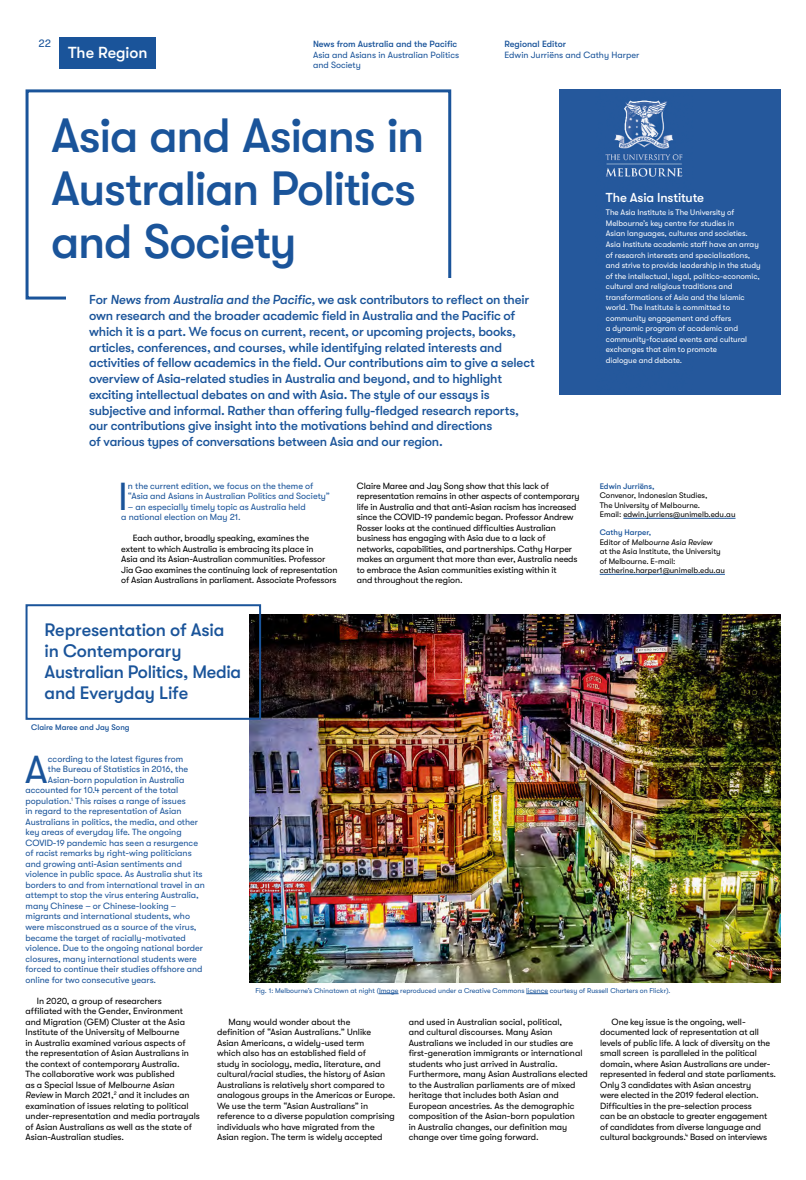
<style>
.page{position:relative;width:806px;height:1180px;background:#fff}
.page>*{position:absolute;margin:0;border:0;box-sizing:border-box;transform-origin:0 0}
.t1{font:500 48px/52.5px "GT Walsheim Pro";letter-spacing:-.03em;color:#1a549a}
.t2{font:39px "GT Walsheim Pro";color:#1a549a}
.t3{font:500 18px/21px "GT Walsheim Pro";letter-spacing:-.01em;color:#1a549a}
.t4{font:500 16px "GT Walsheim Pro";color:#fff}
.t5{font:500 13px/15.8px "GT Walsheim Pro";letter-spacing:-.015em;color:#1a549a}
.t6{font:500 13px "GT Walsheim Pro";letter-spacing:-.01em;color:#fff}
.t7{font:11px "GT Walsheim Pro";color:#1a549a}
.t8{font:9px/10.5px "GT Walsheim Pro";letter-spacing:-.01em;color:#000}
.t9{font:9px/10.5px "GT Walsheim Pro";color:#1a549a}
.t10{font:500 9px "GT Walsheim Pro";color:#1a549a}
.t11{font:8px/10.5px "GT Walsheim Pro";color:#fff}
.t12{font:8px/9.5px "GT Walsheim Pro";color:#000}
.t13{font:500 8px "GT Walsheim Pro";color:#1a549a}
.t14{font:7px "GT Walsheim Pro";color:#1a549a}
.s1{font-style:italic}
.s2{font-weight:500;color:#1a549a}
</style>
<div class="page">
<div style="left:26px;top:89px;width:425px;height:210px;border:3px solid #1a549a"></div>
<div style="left:66px;top:278px;width:492px;height:189px;background:#fff"></div>
<div style="left:60px;top:37px;width:96px;height:31px;background:#1a549a"></div>
<div style="left:559px;top:89px;width:221px;height:305px;background:#25589c"></div>
<hr style="left:623px;top:518px;width:112px;height:1px;background:#1a549a">
<hr style="left:599px;top:574px;width:125px;height:1px;background:#1a549a">
<svg style="left:379px;top:993px;width:19px;height:1px"></svg>
<svg style="left:526px;top:993px;width:22px;height:1px"></svg>
<img style="left:249px;top:614px;width:531px;height:368px">
<div style="left:26px;top:604px;width:235px;height:115px;border:2px solid #1a549a"></div>
<p class="t7" style="left:39px;top:37px;width:14px">22</p>
<h3 class="t4" style="left:68px;top:43px;width:81px">The Region</h3>
<p class="t10" style="left:313px;top:39px;width:146px">News from Australia and the Pacific</p>
<p class="t10" style="left:504px;top:39px;width:63px">Regional Editor</p>
<p class="t9" style="left:313px;top:50px;width:147px">Asia and Asians in Australian Politics</p>
<p class="t9" style="left:504px;top:50px;width:136px">Edwin Jurriëns and Cathy Harper</p>
<p class="t9" style="left:313px;top:60px;width:49px">and Society</p>
<h1 class="t1" style="left:51px;top:110px;width:374px">Asia and Asians in<br>Australian Politics and Society</h1>
<p class="t5" style="left:89px;top:292px;width:447px">For <span class="s1">News from Australia and the Pacific,</span> we ask contributors to reflect on their own research and the broader academic field in Australia and the Pacific of which it is a part. We focus on current, recent, or upcoming projects, books, articles, conferences, and courses, while identifying related interests and activities of fellow academics in the field. Our contributions aim to give a select overview of Asia-related studies in Australia and beyond, and to highlight exciting intellectual debates on and with Asia. The style of our essays is subjective and informal. Rather than offering fully-fledged research reports, our contributions give insight into the motivations behind and directions<br>of various types of conversations between Asia and our region.</p>
<h3 class="t6" style="left:605px;top:190px;width:100px">The Asia Institute</h3>
<p class="t11" style="left:605px;top:207px;width:156px">The Asia Institute is The University of Melbourne’s key centre for studies in<br>Asian languages, cultures and societies.<br>Asia Institute academic staff have an array of research interests and specialisations, and strive to provide leadership in the study of the intellectual, legal, politico-economic, cultural and religious traditions and transformations of Asia and the Islamic world. The Institute is committed to community engagement and offers<br>a dynamic program of academic and community-focused events and cultural exchanges that aim to promote<br>dialogue and debate.</p>
<h2 class="t2" style="left:118px;top:474px;width:11px">I</h2>
<p class="t9" style="left:128px;top:480px;width:203px">n the current edition, we focus on the theme of “Asia and Asians in Australian Politics and Society”</p>
<p class="t9" style="left:121px;top:501px;width:186px;text-indent:7px">– an especially timely topic as Australia held a national election on May 21.</p>
<p class="t8" style="left:121px;top:533px;width:218px;text-indent:11px">Each author, broadly speaking, examines the<br>extent to which Australia is embracing its place in<br>Asia and its Asian-Australian communities. Professor Jia Gao examines the continuing lack of representation of Asian Australians in parliament. Associate Professors</p>
<h3 class="t3" style="left:45px;top:619px;width:198px">Representation of Asia in Contemporary<br>Australian Politics, Media and Everyday Life</h3>
<p class="t13" style="left:31px;top:723px;width:100px">Claire Maree and Jay Song</p>
<p class="t8" style="left:356px;top:480px;width:224px">Claire Maree and Jay Song show that this lack of representation remains in other aspects of contemporary life in Australia and that anti-Asian racism has increased since the COVID-19 pandemic began. Professor Andrew Rosser looks at the continued difficulties Australian business has engaging with Asia due to a lack of networks, capabilities, and partnerships. Cathy Harper makes an argument that more than ever, Australia needs to embrace the Asian communities existing within it<br>and throughout the region.</p>
<p class="t13" style="left:599px;top:481px;width:56px">Edwin Jurriëns,</p>
<p class="t12" style="left:599px;top:490px;width:137px">Convenor, Indonesian Studies,<br>The University of Melbourne.<br>Email: edwin.jurriens@unimelb.edu.au</p>
<p class="t12" style="left:599px;top:527px;width:127px"><span class="s2">Cathy Harper,<br></span>Editor of <span class="s1">Melbourne Asia Review<br></span>at the Asia Institute, the University of Melbourne. E-mail: catherine.harper1@unimelb.edu.au</p>
<h2 class="t2" style="left:25px;top:747px;width:25px">A</h2>
<p class="t9" style="left:48px;top:753px;width:137px">ccording to the latest figures from</p>
<p class="t9" style="left:48px;top:764px;width:142px">the Bureau of Statistics in 2016, the</p>
<p class="t9" style="left:48px;top:774px;width:138px">Asian-born population in Australia</p>
<p class="t9" style="left:26px;top:785px;width:154px">accounted for 10.4 percent of the total</p>
<p class="t9" style="left:26px;top:795px;width:162px">population.<sup>1</sup> This raises a range of issues</p>
<p class="t9" style="left:26px;top:806px;width:157px">in regard to the representation of Asian</p>
<p class="t9" style="left:26px;top:816px;width:174px">Australians in politics, the media, and other</p>
<p class="t9" style="left:26px;top:827px;width:157px">key areas of everyday life. The ongoing</p>
<p class="t9" style="left:26px;top:837px;width:174px">COVID-19 pandemic has seen a resurgence</p>
<p class="t9" style="left:26px;top:848px;width:167px">of racist remarks by right-wing politicians</p>
<p class="t9" style="left:26px;top:858px;width:158px">and growing anti-Asian sentiments and</p>
<p class="t9" style="left:26px;top:869px;width:178px">violence in public space. As Australia shut its</p>
<p class="t9" style="left:26px;top:879px;width:181px">borders to and from international travel in an</p>
<p class="t9" style="left:26px;top:890px;width:175px">attempt to stop the virus entering Australia,</p>
<p class="t9" style="left:26px;top:900px;width:152px">many Chinese – or Chinese-looking –</p>
<p class="t9" style="left:26px;top:911px;width:166px">migrants and international students, who</p>
<p class="t9" style="left:26px;top:921px;width:172px">were misconstrued as a source of the virus,</p>
<p class="t9" style="left:26px;top:932px;width:162px">became the target of racially-motivated</p>
<p class="t9" style="left:26px;top:942px;width:179px">violence. Due to the ongoing national border</p>
<p class="t9" style="left:26px;top:953px;width:173px">closures, many international students were</p>
<p class="t9" style="left:26px;top:963px;width:178px">forced to continue their studies offshore and</p>
<p class="t9" style="left:26px;top:974px;width:132px">online for two consecutive years.</p>
<p class="t8" style="left:26px;top:995px;width:176px;text-indent:11px">In 2020, a group of researchers affiliated with the Gender, Environment and Migration (GEM) Cluster at the Asia Institute of the University of Melbourne<br>in Australia examined various aspects of the representation of Asian Australians in the context of contemporary Australia.<br>The collaborative work was published<br>as a Special Issue of <span class="s1">Melbourne Asian Review</span> in March 2021,<sup>2</sup> and it includes an examination of issues relating to political under-representation and media portrayals of Asian Australians as well as the state of Asian-Australian studies.</p>
<p class="t14" style="left:255px;top:986px;width:416px">Fig. 1: Melbourne’s Chinatown at night (Image reproduced under a Creative Commons licence courtesy of Russell Charters on Flickr).</p>
<p class="t8" style="left:217px;top:1016px;width:180px;text-indent:11px">Many would wonder about the<br>definition of “Asian Australians.” Unlike<br>Asian Americans, a widely-used term<br>which also has an established field of<br>study in sociology, media, literature, and cultural/racial studies, the history of Asian Australians is relatively short compared to analogous groups in the Americas or Europe.<br>We use the term “Asian Australians” in reference to a diverse population comprising individuals who have migrated from the Asian region. The term is widely accepted</p>
<p class="t8" style="left:408px;top:1016px;width:181px">and used in Australian social, political,<br>and cultural discourses. Many Asian Australians we included in our studies are first-generation immigrants or international students who just arrived in Australia.<br>Furthermore, many Asian Australians elected to the Australian parliaments are of mixed heritage that includes both Asian and European ancestries. As the demographic composition of the Asian-born population<br>in Australia changes, our definition may change over time going forward.</p>
<p class="t8" style="left:600px;top:1016px;width:177px;text-indent:11px">One key issue is the ongoing, well&shy;documented lack of representation at all levels of public life. A lack of diversity on the small screen is paralleled in the political domain, where Asian Australians are under&shy;represented in federal and state parliaments.<br>Only 3 candidates with Asian ancestry<br>were elected in the 2019 federal election.<br>Difficulties in the pre-selection process<br>can be an obstacle to greater engagement of candidates from diverse language and cultural backgrounds.<sup>4</sup> Based on interviews</p>
</div>
